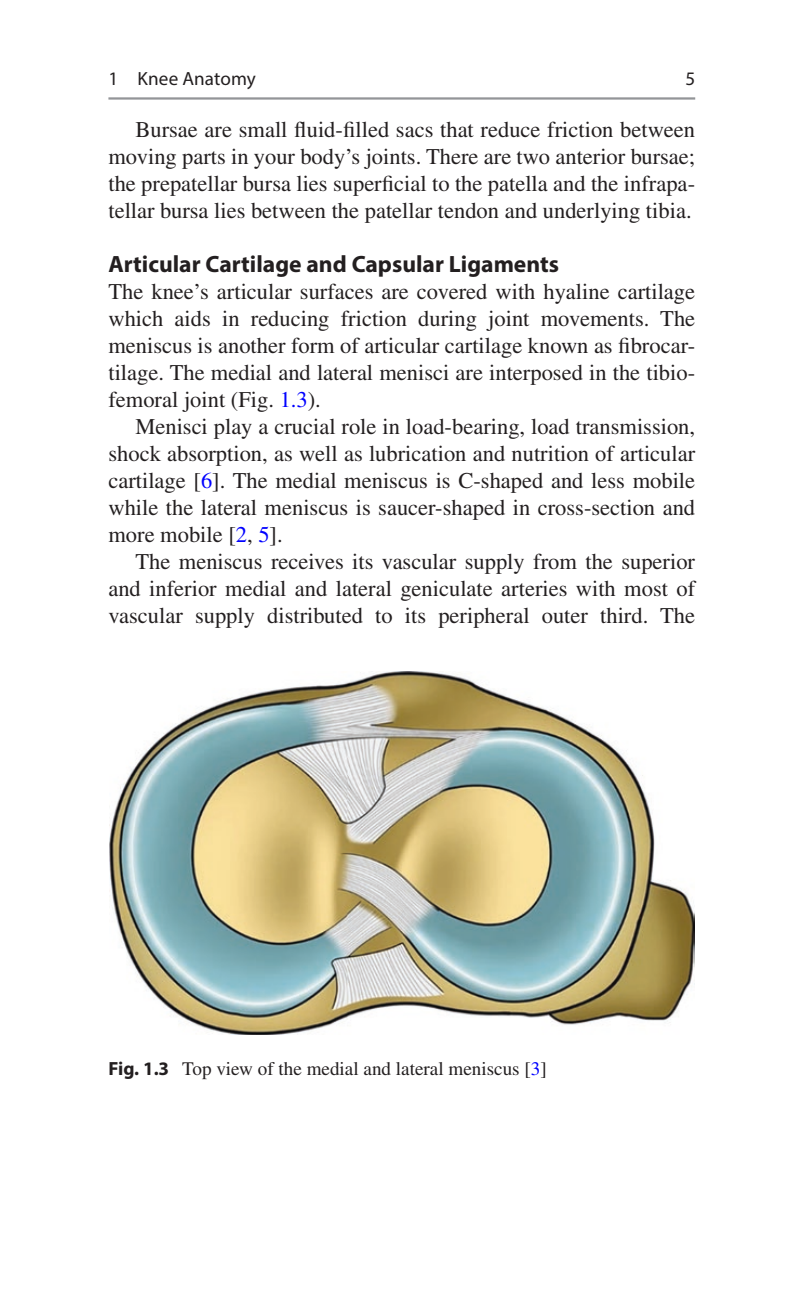
<style>
.page{position:relative;width:810px;height:1295px;background:#fff}
.page>*{position:absolute;margin:0;border:0;box-sizing:border-box;transform-origin:0 0}
._3_hd{font:700 23.62px "Myriad Pro";color:#231f20}
.Text{font:22.5px/27px "Times LT Std";color:#231f20;text-align:justify}
.Text_flush{font:22.5px/27px "Times LT Std";color:#231f20;text-align:justify}
.t1{font:19.12px "Times LT Std";color:#231f20}
.t2{font:19.12px "Myriad Pro";letter-spacing:.005em;color:#231f20}
.s1{color:#00f}
.s2{font-family:"Myriad Pro";font-weight:700}
</style>
<div class="page">
<img style="left:109px;top:672px;width:585px;height:363px">
<hr style="left:108px;top:97px;width:587px;height:3px;background:#939598">
<p class="t2" style="left:108px;top:66px;width:149px">1 Knee Anatomy</p>
<p class="t2" style="left:685px;top:66px;width:11px">5</p>
<p class="Text" style="left:108px;top:115px;width:588px;text-indent:27px">Bursae are small fluid-filled sacs that reduce friction between moving parts in your body’s joints. There are two anterior bursae; the prepatellar bursa lies superficial to the patella and the infrapa&shy;tellar bursa lies between the patellar tendon and underlying tibia.</p>
<h4 class="_3_hd" style="left:108px;top:248px;width:452px">Articular Cartilage and Capsular Ligaments</h4>
<p class="Text_flush" style="left:108px;top:277px;width:588px">The knee’s articular surfaces are covered with hyaline cartilage which aids in reducing friction during joint movements. The meniscus is another form of articular cartilage known as fibrocar&shy;tilage. The medial and lateral menisci are interposed in the tibio&shy;femoral joint (Fig. <span class="s1">1.3</span>).</p>
<p class="Text" style="left:108px;top:412px;width:588px;text-indent:27px">Menisci play a crucial role in load-bearing, load transmission, shock absorption, as well as lubrication and nutrition of articular cartilage [<span class="s1">6</span>]. The medial meniscus is C-shaped and less mobile while the lateral meniscus is saucer-shaped in cross-section and more mobile [<span class="s1">2</span>, <span class="s1">5</span>].</p>
<p class="Text" style="left:108px;top:547px;width:588px;text-indent:27px">The meniscus receives its vascular supply from the superior and inferior medial and lateral geniculate arteries with most of vascular supply distributed to its peripheral outer third. The</p>
<p class="t1" style="left:108px;top:1057px;width:440px"><span class="s2">Fig. 1.3</span> Top view of the medial and lateral meniscus [<span class="s1">3</span>]</p>
</div>
